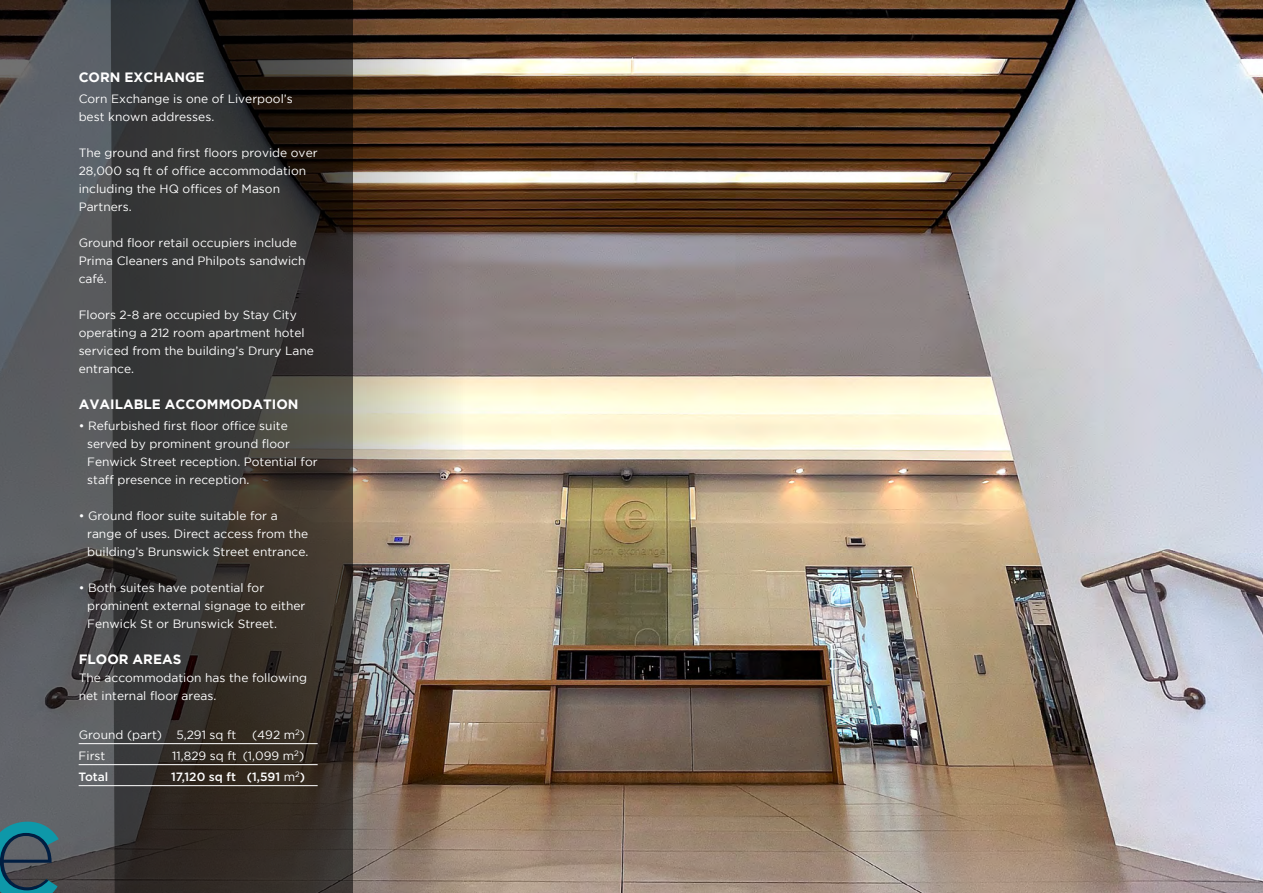
<style>
.page{position:relative;width:1263px;height:893px;background:#fff}
.page>*{position:absolute;margin:0;border:0;box-sizing:border-box;transform-origin:0 0}
.t1{font:700 13.5px "Gotham";color:#fff}
.t2{font:12px/18px "Gotham";color:#fff}
.t3{font:500 12px "Gotham";color:#fff}
.s1{font-weight:400}
</style>
<div class="page">
<img style="left:508px;top:0;width:755px;height:893px">
<svg style="left:0;top:0;width:111px;height:893px;background:#585a5f"></svg>
<img style="left:111px;top:0;width:397px;height:893px">
<svg style="left:0;top:822px;width:59px;height:71px;background:#36606c"></svg>
<hr style="left:79px;top:743px;width:239px;height:1px;background:#fff">
<hr style="left:79px;top:764px;width:239px;height:1px;background:#fff">
<hr style="left:79px;top:785px;width:239px;height:1px;background:#fff">
<p class="t1" style="left:79px;top:70px;width:128px">CORN EXCHANGE</p>
<p class="t2" style="left:79px;top:90px;width:216px">Corn Exchange is one of Liverpool’s best known addresses.</p>
<p class="t2" style="left:79px;top:144px;width:240px">The ground and first floors provide over<br>28,000 sq ft of office accommodation including the HQ offices of Mason<br>Partners.</p>
<p class="t2" style="left:79px;top:234px;width:228px">Ground floor retail occupiers include<br>Prima Cleaners and Philpots sandwich café.</p>
<p class="t2" style="left:79px;top:306px;width:237px">Floors 2-8 are occupied by Stay City operating a 212 room apartment hotel serviced from the building’s Drury Lane entrance.</p>
<p class="t1" style="left:79px;top:397px;width:221px">AVAILABLE ACCOMMODATION</p>
<p class="t2" style="left:87px;top:417px;width:232px;text-indent:-9px">• Refurbished first floor office suite served by prominent ground floor Fenwick Street reception. Potential for staff presence in reception.</p>
<p class="t2" style="left:87px;top:507px;width:223px;text-indent:-9px">• Ground floor suite suitable for a range of uses. Direct access from the building’s Brunswick Street entrance.</p>
<p class="t2" style="left:87px;top:579px;width:220px;text-indent:-9px">• Both suites have potential for prominent external signage to either<br>Fenwick St or Brunswick Street.</p>
<p class="t1" style="left:79px;top:652px;width:104px">FLOOR AREAS</p>
<p class="t2" style="left:79px;top:669px;width:230px">The accommodation has the following net internal floor areas.</p>
<p class="t2" style="left:79px;top:726px;width:159px">Ground (part) 5,291 sq ft</p>
<p class="t2" style="left:252px;top:726px;width:55px">(492 m<sup>2</sup>)</p>
<p class="t2" style="left:79px;top:747px;width:28px">First</p>
<p class="t2" style="left:172px;top:747px;width:133px">11,829 sq ft (1,099 m<sup>2</sup>)</p>
<p class="t3" style="left:79px;top:769px;width:31px">Total</p>
<p class="t3" style="left:171px;top:769px;width:136px">17,120 sq ft (1,591 <span class="s1">m</span><sup>2</sup>)</p>
</div>
